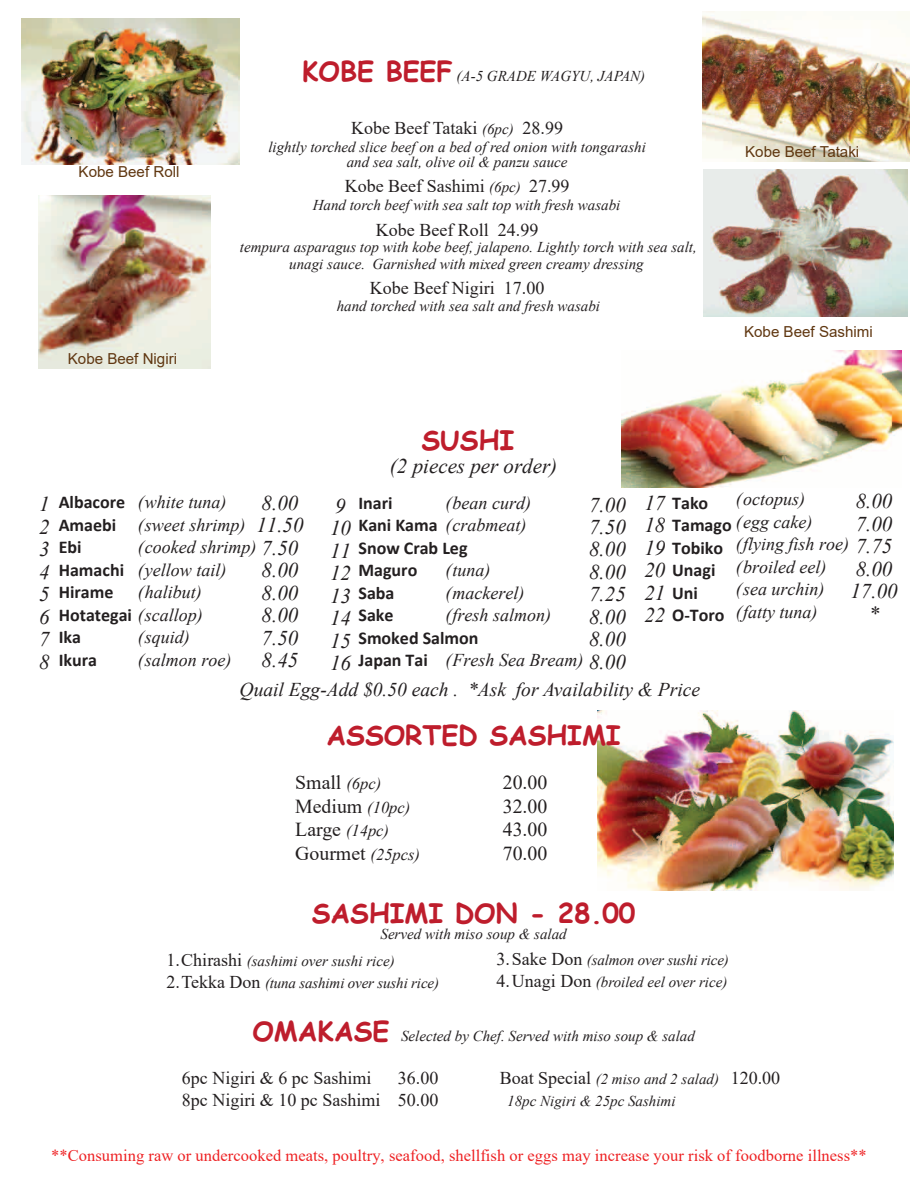
<style>
.page{position:relative;width:918px;height:1188px;background:#fff}
.page>*{position:absolute;margin:0;border:0;box-sizing:border-box;transform-origin:0 0}
.t1{font:700 27px "Comic Sans MS";color:#be1d2c}
.t2{font:italic 21px/22.5px "Times New Roman";color:#231f20;text-align:justify}
.t3{font:19.8px "Times New Roman";color:#231f20}
.t4{font:italic 19.5px "Times New Roman";color:#231f20}
.t5{font:italic 18px/22.5px "Times New Roman";color:#231f20}
.t6{font:18px/21.6px "Times New Roman";color:#231f20;text-align:right}
.t7{font:700 18px/22.5px "Calibri";color:#231f20}
.t8{font:16.5px "Times New Roman";letter-spacing:.005em;color:#ee2123}
.t9{font:italic 16.5px "Times New Roman";color:#231f20}
.t10{font:15.15px "Arial";color:#603711}
.t11{font:italic 15px/15px "Times New Roman";color:#231f20;text-align:center}
.s1{font-family:"Comic Sans MS";font-weight:700;font-style:normal;font-size:27px;color:#be1d2c}
.s2{font-style:italic;font-size:15px}
.s3{font-family:"Times New Roman";font-weight:400;font-style:italic}
.s4{font-family:"Calibri";font-weight:700;font-style:normal}
.s5{font-style:italic;font-size:16.5px}
.s6{font-style:normal;font-size:19.8px}
.s7{font-style:normal;font-size:18px}
</style>
<div class="page">
<img style="left:38px;top:196px;width:173px;height:173px">
<img style="left:622px;top:351px;width:279px;height:136px">
<img style="left:597px;top:710px;width:296px;height:181px">
<img style="left:703px;top:11px;width:206px;height:151px">
<img style="left:21px;top:19px;width:218px;height:146px">
<img style="left:704px;top:170px;width:204px;height:146px">
<p class="t10" style="left:79px;top:161px;width:102px">Kobe Beef Roll</p>
<p class="t10" style="left:68px;top:348px;width:111px">Kobe Beef Nigiri</p>
<p class="t11" style="left:302px;top:68px;width:345px"><span class="s1">KOBE BEEF</span> (A-5 GRADE WAGYU, JAPAN)</p>
<p class="t6" style="left:351px;top:117px;width:214px">Kobe Beef Tataki <span class="s2">(6pc)</span> 28.99</p>
<p class="t11" style="left:268px;top:139px;width:379px">lightly torched slice beef on a bed of red onion with tongarashi and sea salt, olive oil &amp; panzu sauce</p>
<p class="t6" style="left:345px;top:175px;width:226px">Kobe Beef Sashimi <span class="s2">(6pc)</span> 27.99</p>
<p class="t11" style="left:313px;top:198px;width:309px">Hand torch beef with sea salt top with fresh wasabi</p>
<p class="t6" style="left:376px;top:219px;width:164px">Kobe Beef Roll 24.99</p>
<p class="t11" style="left:240px;top:239px;width:458px;line-height:16.5px">tempura asparagus top with kobe beef, jalapeno. Lightly torch with sea salt, unagi sauce. Garnished with mixed green creamy dressing</p>
<p class="t6" style="left:370px;top:277px;width:176px">Kobe Beef Nigiri 17.00</p>
<p class="t11" style="left:337px;top:298px;width:265px">hand torched with sea salt and fresh wasabi</p>
<h1 class="t1" style="left:421px;top:421px;width:94px">SUSHI</h1>
<h2 class="t2" style="left:390px;top:454px;width:169px">(2 pieces per order)</h2>
<p class="t10" style="left:745px;top:142px;width:116px">Kobe Beef Tataki</p>
<p class="t10" style="left:744px;top:321px;width:130px">Kobe Beef Sashimi</p>
<p class="t7" style="left:672px;top:491px;width:61px">Tako<br>Tamago<br>Tobiko<br>Unagi<br>Uni<br>O-Toro</p>
<p class="t5" style="left:736px;top:488px;width:115px">( octopus)<br>( egg cake)<br>( flying fish roe) ( broiled eel)<br>( sea urchin)<br>( fatty tuna)</p>
<h2 class="t2" style="left:256px;top:491px;width:49px;text-align:left">8.00<br>11.50<br>7.50<br>8.00<br>8.00<br>8.00<br>7.50<br>8.45</h2>
<h2 class="t2" style="left:850px;top:490px;width:49px;text-align:center">8.00<br>7.00<br>7.75<br>8.00<br>17.00 *</h2>
<h3 class="t4" style="left:240px;top:676px;width:462px">Quail Egg-Add $0.50 each . *Ask for Availability &amp; Price</h3>
<h2 class="t2" style="left:39px;top:493px;width:12px">1<br>2<br>3<br>4<br>5<br>6<br>7<br>8</h2>
<h2 class="t2" style="left:644px;top:491px;width:22px">17<br>18<br>19<br>20<br>21<br>22</h2>
<p class="t5" style="left:138px;top:491px;width:120px">( white tuna)<br>( sweet shrimp)<br>( cooked shrimp) ( yellow tail)<br>( halibut)</p>
<p class="t7" style="left:59px;top:603px;width:146px">Hotategai <span class="s3">( scallop)</span></p>
<p class="t5" style="left:138px;top:626px;width:95px">( squid)<br>( salmon roe)</p>
<p class="t5" style="left:445px;top:491px;width:87px">( bean curd)</p>
<p class="t7" style="left:59px;top:491px;width:68px">Albacore<br>Amaebi<br>Ebi<br>Hamachi<br>Hirame</p>
<p class="t7" style="left:59px;top:626px;width:40px">Ika<br>Ikura</p>
<h2 class="t2" style="left:330px;top:494px;width:22px;text-align:left">9<br>10<br>11<br>12<br>13<br>14<br>15<br>16</h2>
<p class="t7" style="left:358px;top:491px;width:36px">Inari</p>
<h2 class="t2" style="left:589px;top:493px;width:38px">7.00<br>7.50<br>8.00<br>8.00<br>7.25<br>8.00<br>8.00<br>8.00</h2>
<p class="t5" style="left:358px;top:513px;width:170px"><span class="s4">Kani Kama</span> ( crabmeat)</p>
<p class="t7" style="left:358px;top:536px;width:122px">Snow Crab Leg<br>Maguro<br>Saba<br>Sake<br>Smoked Salmon<br>Japan Tai</p>
<p class="t5" style="left:445px;top:558px;width:107px">( tuna)<br>( mackerel)<br>( fresh salmon)</p>
<p class="t5" style="left:445px;top:648px;width:140px">( Fresh Sea Bream)</p>
<h1 class="t1" style="left:327px;top:715px;width:296px">ASSORTED SASHIMI</h1>
<h3 class="t3" style="left:295px;top:768px;width:87px">Small <span class="s5">(6pc)</span></h3>
<h3 class="t3" style="left:503px;top:768px;width:46px">20.00</h3>
<h3 class="t3" style="left:295px;top:792px;width:117px">Medium <span class="s5">(10pc)</span></h3>
<h3 class="t3" style="left:503px;top:792px;width:46px">32.00</h3>
<p class="t9" style="left:295px;top:819px;width:95px"><span class="s6">Large</span> (14pc)</p>
<h3 class="t3" style="left:503px;top:816px;width:46px">43.00</h3>
<h3 class="t3" style="left:295px;top:839px;width:126px">Gourmet <span class="s5">(25pcs)</span></h3>
<h3 class="t3" style="left:503px;top:839px;width:46px">70.00</h3>
<h1 class="t1" style="left:312px;top:893px;width:325px">SASHIMI DON - 28.00</h1>
<p class="t11" style="left:381px;top:926px;width:188px">Served with miso soup &amp; salad</p>
<p class="t11" style="left:166px;top:953px;width:230px"><span class="s7">1. Chirashi</span> (sashimi over sushi rice)</p>
<p class="t11" style="left:167px;top:975px;width:274px"><span class="s7">2. Tekka Don</span> (tuna sashimi over sushi rice)</p>
<p class="t11" style="left:497px;top:952px;width:234px"><span class="s7">3. Sake Don</span> (salmon over sushi rice)</p>
<p class="t11" style="left:497px;top:974px;width:232px"><span class="s7">4. Unagi Don</span> (broiled eel over rice)</p>
<p class="t11" style="left:252px;top:1028px;width:444px"><span class="s1">OMAKASE</span> Selected by Chef. Served with miso soup &amp; salad</p>
<p class="t6" style="left:182px;top:1067px;width:191px">6pc Nigiri &amp; 6 pc Sashimi</p>
<p class="t6" style="left:182px;top:1067px;width:258px">36.00<br>8pc Nigiri &amp; 10 pc Sashimi 50.00</p>
<p class="t6" style="left:500px;top:1067px;width:282px">Boat Special <span class="s2">(2 miso and 2 salad)</span> 120.00</p>
<p class="t11" style="left:507px;top:1093px;width:170px">18pc Nigiri &amp; 25pc Sashimi</p>
<p class="t8" style="left:51px;top:1144px;width:817px">**Consuming raw or undercooked meats, poultry, seafood, shellfish or eggs may increase your risk of foodborne illness**</p>
</div>
